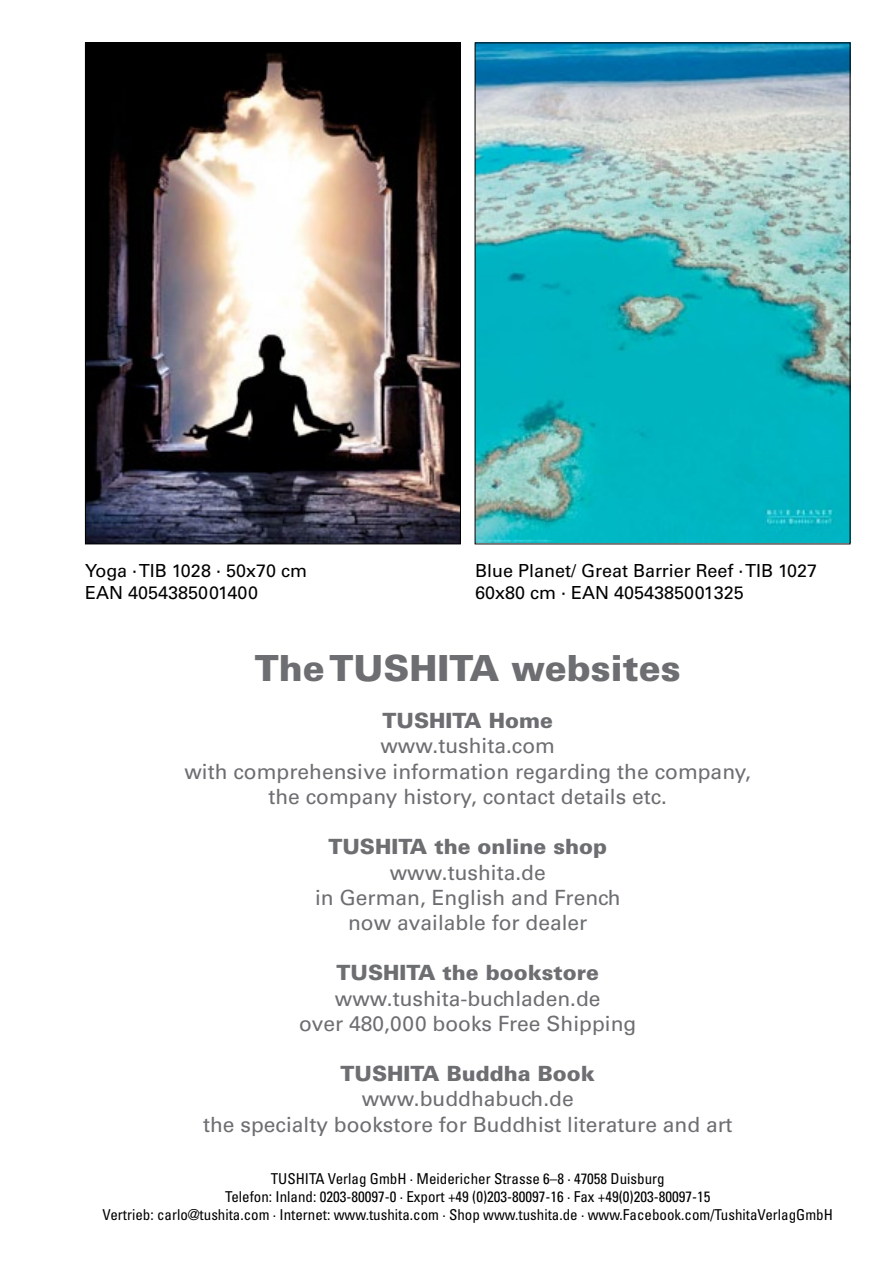
<style>
.page{position:relative;width:893px;height:1263px;background:#fff}
.page>*{position:absolute;margin:0;border:0;box-sizing:border-box;transform-origin:0 0}
.t1{font:900 36px "Univers";color:#6d6e71}
.t2{font:21px/25.2px "Univers";color:#6d6e71;text-align:center}
.t3{font:900 21px "Univers";color:#6d6e71}
.t4{font:18px/21.6px "Univers";color:#000}
.t5{font:condensed 15px/18px "Univers";color:#000;text-align:center}
</style>
<div class="page">
<img style="left:87px;top:45px;width:372px;height:497px">
<img style="left:477px;top:45px;width:371px;height:497px">
<p class="t4" style="left:85px;top:560px;width:223px">Yoga · TIB 1028 · 50x70 cm<br>EAN 4054385001400</p>
<p class="t4" style="left:475px;top:560px;width:344px">Blue Planet/ Great Barrier Reef · TIB 1027<br>60x80 cm · EAN 4054385001325</p>
<h1 class="t1" style="left:255px;top:646px;width:427px">The TUSHITA websites</h1>
<p class="t3" style="left:383px;top:707px;width:172px">TUSHITA Home</p>
<p class="t2" style="left:184px;top:733px;width:568px">www.tushita.com<br>with comprehensive information regarding the company, the company history, contact details etc.</p>
<p class="t3" style="left:328px;top:833px;width:280px">TUSHITA the online shop</p>
<p class="t2" style="left:315px;top:859px;width:307px">www.tushita.de<br>in German, English and French now available for dealer</p>
<p class="t3" style="left:337px;top:959px;width:264px">TUSHITA the bookstore</p>
<p class="t2" style="left:299px;top:985px;width:339px">www.tushita-buchladen.de<br>over 480,000 books Free Shipping</p>
<p class="t3" style="left:341px;top:1060px;width:256px">TUSHITA Buddha Book</p>
<p class="t2" style="left:203px;top:1086px;width:531px">www.buddhabuch.de<br>the specialty bookstore for Buddhist literature and art</p>
<p class="t5" style="left:103px;top:1169px;width:732px">TUSHITA Verlag GmbH · Meidericher Strasse 6–8 · 47058 Duisburg<br>Telefon: Inland: 0203-80097-0 · Export +49 (0)203-80097-16 · Fax +49(0)203-80097-15<br>Vertrieb: carlo@tushita.com · Internet: www.tushita.com · Shop www.tushita.de · www.Facebook.com/TushitaVerlagGmbH</p>
</div>
